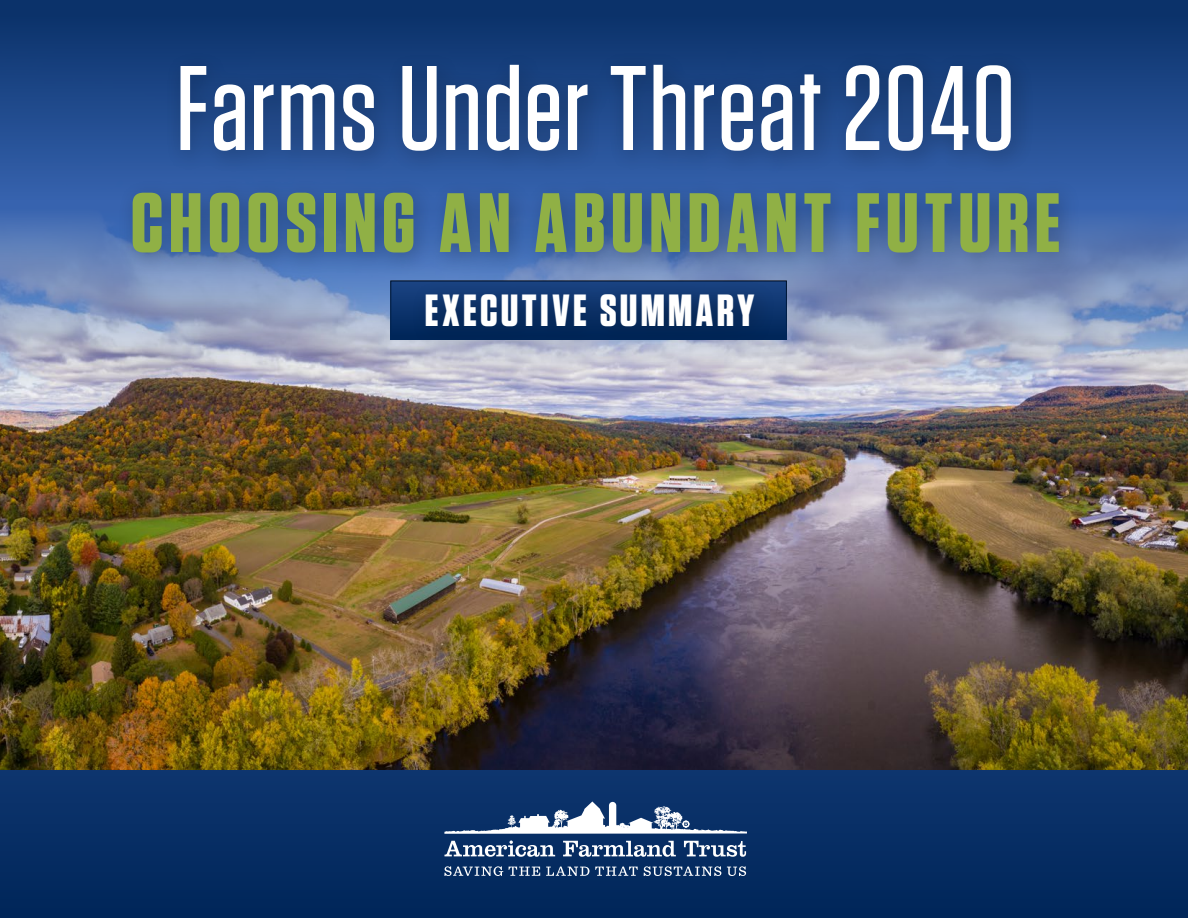
<style>
.page{position:relative;width:1188px;height:918px;background:#fff}
.page>*{position:absolute;margin:0;border:0;box-sizing:border-box;transform-origin:0 0}
.t1{font:500 120px "Tungsten";letter-spacing:.01em;color:#fff}
.t2{font:700 84px "Tungsten";letter-spacing:.065em;color:#90b045}
.t3{font:700 45px "Tungsten";letter-spacing:.075em;color:#fff}
</style>
<div class="page">
<div style="left:0;top:625px;width:1188px;height:293px;background:#062d63"></div>
<img style="left:0;top:220px;width:1188px;height:550px">
<svg style="left:444px;top:840px;width:111px;height:17px"></svg>
<svg style="left:563px;top:841px;width:113px;height:16px"></svg>
<svg style="left:684px;top:841px;width:62px;height:16px"></svg>
<svg style="left:444px;top:866px;width:59px;height:10px"></svg>
<svg style="left:509px;top:867px;width:31px;height:9px"></svg>
<svg style="left:546px;top:867px;width:43px;height:9px"></svg>
<svg style="left:595px;top:867px;width:43px;height:9px"></svg>
<svg style="left:644px;top:866px;width:77px;height:10px"></svg>
<svg style="left:727px;top:866px;width:19px;height:10px"></svg>
<svg style="left:444px;top:801px;width:303px;height:33px"></svg>
<div style="left:0;top:0;width:1188px;height:220px;background:linear-gradient(to bottom,#072e66,#3b67b4)"></div>
<div style="left:117px;top:50px;width:966px;height:227px;background:#000;opacity:.25"></div>
<div style="left:391px;top:281px;width:396px;height:58px;background:linear-gradient(to bottom,#1b4483,#002558)"></div>
<div style="left:411px;top:279px;width:367px;height:72px;background:#000;opacity:.25"></div>
<h1 class="t1" style="left:176px;top:46px;width:841px">Farms Under Threat 2040</h1>
<p class="t2" style="left:131px;top:178px;width:931px">CHOOSING AN ABUNDANT FUTURE</p>
<p class="t3" style="left:425px;top:286px;width:331px">EXECUTIVE SUMMARY</p>
</div>
